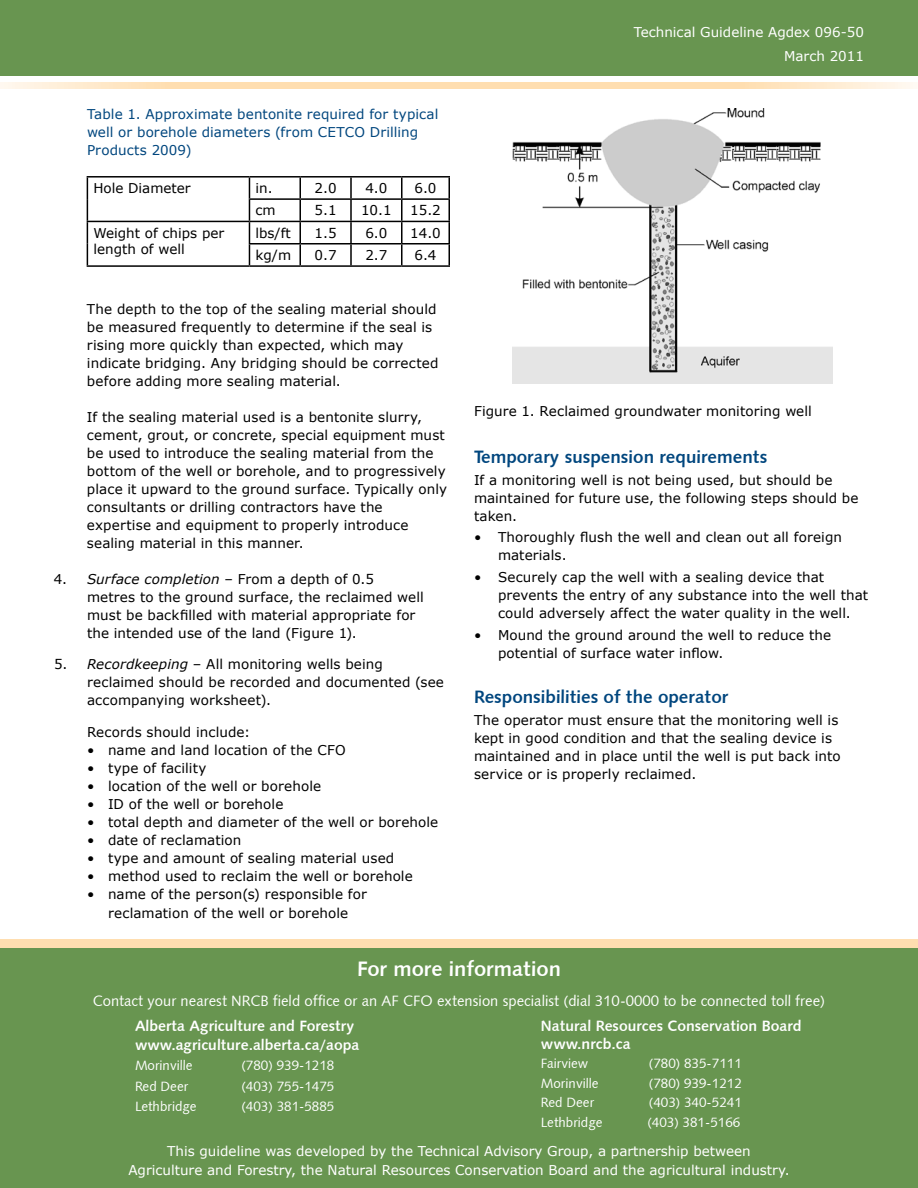
<style>
.page{position:relative;width:918px;height:1188px;background:#fff}
.page>*{position:absolute;margin:0;border:0;box-sizing:border-box;transform-origin:0 0}
.t1{font:21px "Humanist 531 BT Bold A";color:#fff}
.t2{font:18px "Humanist 531 BT Bold A";color:#00467e}
.t3{font:15px/19.5px "Humanist 531 BT Bold A";color:#fff}
.t4{font:15px "Humanist 531 BT Roman A";color:#fff}
.t5{font:13.5px/18px "Verdana";letter-spacing:.005em;color:#000}
.t6{font:13.5px/19.5px "Verdana";color:#fff;text-align:center}
.t7{font:13.5px "Humanist 531 BT Roman A";color:#fff}
.t8{font:13.5px/18px "Verdana";letter-spacing:.01em;color:#00467e}
.s1{font-style:italic}
</style>
<div class="page">
<div style="left:0;top:940px;width:918px;height:19px;background:#ffdeb0"></div>
<div style="left:0;top:948px;width:918px;height:240px;background:#689550"></div>
<div style="left:0;top:0;width:918px;height:76px;background:#689550"></div>
<svg style="left:0;top:82px;width:917px;height:6px;background:#ffe3bc"></svg>
<img style="left:513px;top:109px;width:320px;height:275px">
<hr style="left:87px;top:176px;width:162px;height:2px;background:#000">
<hr style="left:249px;top:176px;width:51px;height:2px;background:#000">
<hr style="left:300px;top:176px;width:51px;height:2px;background:#000">
<hr style="left:299px;top:178px;width:2px;height:20px;background:#000">
<hr style="left:351px;top:176px;width:51px;height:2px;background:#000">
<hr style="left:350px;top:178px;width:2px;height:20px;background:#000">
<hr style="left:402px;top:176px;width:48px;height:2px;background:#000">
<hr style="left:401px;top:178px;width:2px;height:20px;background:#000">
<hr style="left:448px;top:178px;width:2px;height:20px;background:#000">
<hr style="left:249px;top:198px;width:51px;height:2px;background:#000">
<hr style="left:300px;top:198px;width:51px;height:2px;background:#000">
<hr style="left:299px;top:200px;width:2px;height:21px;background:#000">
<hr style="left:351px;top:198px;width:51px;height:2px;background:#000">
<hr style="left:350px;top:200px;width:2px;height:21px;background:#000">
<hr style="left:402px;top:198px;width:48px;height:2px;background:#000">
<hr style="left:401px;top:200px;width:2px;height:21px;background:#000">
<hr style="left:448px;top:200px;width:2px;height:21px;background:#000">
<hr style="left:87px;top:221px;width:162px;height:1px;background:#000">
<hr style="left:249px;top:221px;width:51px;height:1px;background:#000">
<hr style="left:300px;top:221px;width:51px;height:1px;background:#000">
<hr style="left:299px;top:222px;width:2px;height:21px;background:#000">
<hr style="left:351px;top:221px;width:51px;height:1px;background:#000">
<hr style="left:350px;top:222px;width:2px;height:21px;background:#000">
<hr style="left:402px;top:221px;width:48px;height:1px;background:#000">
<hr style="left:401px;top:222px;width:2px;height:21px;background:#000">
<hr style="left:448px;top:222px;width:2px;height:21px;background:#000">
<svg style="left:87px;top:178px;width:1px;height:87px"></svg>
<hr style="left:249px;top:243px;width:51px;height:2px;background:#000">
<svg style="left:249px;top:178px;width:1px;height:87px"></svg>
<hr style="left:300px;top:243px;width:51px;height:2px;background:#000">
<hr style="left:299px;top:245px;width:2px;height:20px;background:#000">
<hr style="left:351px;top:243px;width:51px;height:2px;background:#000">
<hr style="left:350px;top:245px;width:2px;height:20px;background:#000">
<hr style="left:402px;top:243px;width:48px;height:2px;background:#000">
<hr style="left:401px;top:245px;width:2px;height:20px;background:#000">
<hr style="left:448px;top:245px;width:2px;height:20px;background:#000">
<hr style="left:87px;top:265px;width:162px;height:2px;background:#000">
<hr style="left:249px;top:265px;width:51px;height:2px;background:#000">
<hr style="left:300px;top:265px;width:51px;height:2px;background:#000">
<hr style="left:351px;top:265px;width:51px;height:2px;background:#000">
<hr style="left:402px;top:265px;width:48px;height:2px;background:#000">
<p class="t8" style="left:87px;top:105px;width:353px">Table 1. Approximate bentonite required for typical well or borehole diameters (from CETCO Drilling<br>Products 2009)</p>
<p class="t5" style="left:93px;top:179px;width:99px">Hole Diameter</p>
<p class="t5" style="left:255px;top:179px;width:19px">in.</p>
<p class="t5" style="left:315px;top:179px;width:24px">2.0</p>
<p class="t5" style="left:365px;top:179px;width:24px">4.0</p>
<p class="t5" style="left:414px;top:179px;width:24px">6.0</p>
<p class="t5" style="left:255px;top:201px;width:22px">cm</p>
<p class="t5" style="left:315px;top:201px;width:24px">5.1</p>
<p class="t5" style="left:361px;top:201px;width:32px">10.1</p>
<p class="t5" style="left:410px;top:201px;width:32px">15.2</p>
<p class="t5" style="left:93px;top:224px;width:132px;line-height:16.5px">Weight of chips per length of well</p>
<p class="t5" style="left:255px;top:223px;width:37px">lbs/ft</p>
<p class="t5" style="left:315px;top:223px;width:24px">1.5</p>
<p class="t5" style="left:365px;top:223px;width:24px">6.0</p>
<p class="t5" style="left:410px;top:223px;width:32px">14.0</p>
<p class="t5" style="left:255px;top:246px;width:37px">kg/m</p>
<p class="t5" style="left:315px;top:246px;width:24px">0.7</p>
<p class="t5" style="left:365px;top:246px;width:24px">2.7</p>
<p class="t5" style="left:414px;top:246px;width:24px">6.4</p>
<p class="t5" style="left:87px;top:299px;width:353px">The depth to the top of the sealing material should be measured frequently to determine if the seal is rising more quickly than expected, which may indicate bridging. Any bridging should be corrected before adding more sealing material.</p>
<p class="t5" style="left:87px;top:407px;width:362px">If the sealing material used is a bentonite slurry, cement, grout, or concrete, special equipment must be used to introduce the sealing material from the bottom of the well or borehole, and to progressively place it upward to the ground surface. Typically only consultants or drilling contractors have the expertise and equipment to properly introduce sealing material in this manner.</p>
<p class="t5" style="left:87px;top:569px;width:338px;text-indent:-33px">4. <span class="s1">Surface completion</span> – From a depth of 0.5 metres to the ground surface, the reclaimed well must be backfilled with material appropriate for the intended use of the land (Figure 1).</p>
<p class="t5" style="left:87px;top:655px;width:358px;text-indent:-33px">5. <span class="s1">Recordkeeping</span> – All monitoring wells being reclaimed should be recorded and documented (see accompanying worksheet).</p>
<p class="t5" style="left:87px;top:722px;width:165px">Records should include:</p>
<p class="t5" style="left:87px;top:740px;width:260px">• name and land location of the CFO</p>
<p class="t5" style="left:87px;top:758px;width:121px">• type of facility</p>
<p class="t5" style="left:87px;top:776px;width:236px">• location of the well or borehole</p>
<p class="t5" style="left:87px;top:794px;width:198px">• ID of the well or borehole</p>
<p class="t5" style="left:87px;top:812px;width:353px">• total depth and diameter of the well or borehole</p>
<p class="t5" style="left:87px;top:830px;width:156px">• date of reclamation</p>
<p class="t5" style="left:87px;top:848px;width:309px">• type and amount of sealing material used</p>
<p class="t5" style="left:87px;top:866px;width:327px">• method used to reclaim the well or borehole</p>
<p class="t5" style="left:87px;top:884px;width:281px;line-height:19.5px;text-align:center">• name of the person(s) responsible for reclamation of the well or borehole</p>
<p class="t6" style="left:634px;top:20px;width:232px;line-height:24px;text-align:right">Technical Guideline Agdex 096-50<br>March 2011</p>
<p class="t5" style="left:474px;top:402px;width:339px">Figure 1. Reclaimed groundwater monitoring well</p>
<h2 class="t2" style="left:474px;top:446px;width:295px">Temporary suspension requirements</h2>
<p class="t5" style="left:474px;top:471px;width:386px">If a monitoring well is not being used, but should be maintained for future use, the following steps should be taken.</p>
<p class="t5" style="left:498px;top:527px;width:345px;text-indent:-24px">• Thoroughly flush the well and clean out all foreign materials.</p>
<p class="t5" style="left:498px;top:568px;width:372px;text-indent:-24px">• Securely cap the well with a sealing device that prevents the entry of any substance into the well that could adversely affect the water quality in the well.</p>
<p class="t5" style="left:498px;top:626px;width:335px;text-indent:-24px">• Mound the ground around the well to reduce the potential of surface water inflow.</p>
<h2 class="t2" style="left:474px;top:686px;width:256px">Responsibilities of the operator</h2>
<p class="t5" style="left:474px;top:711px;width:368px">The operator must ensure that the monitoring well is kept in good condition and that the sealing device is maintained and in place until the well is put back into service or is properly reclaimed.</p>
<h1 class="t1" style="left:357px;top:956px;width:205px">For more information</h1>
<p class="t4" style="left:93px;top:991px;width:734px">Contact your nearest NRCB field office or an AF CFO extension specialist (dial 310-0000 to be connected toll free)</p>
<p class="t3" style="left:541px;top:1016px;width:262px;line-height:18px">Natural Resources Conservation Board www.nrcb.ca</p>
<p class="t7" style="left:541px;top:1055px;width:49px">Fairview</p>
<p class="t7" style="left:649px;top:1055px;width:94px">(780) 835-7111</p>
<p class="t7" style="left:541px;top:1074px;width:59px">Morinville</p>
<p class="t7" style="left:649px;top:1074px;width:94px">(780) 939-1212</p>
<p class="t7" style="left:541px;top:1094px;width:55px">Red Deer</p>
<p class="t7" style="left:649px;top:1094px;width:94px">(403) 340-5241</p>
<p class="t7" style="left:541px;top:1113px;width:63px">Lethbridge</p>
<p class="t7" style="left:647px;top:1113px;width:94px">(403) 381-5166</p>
<p class="t6" style="left:128px;top:1140px;width:663px">This guideline was developed by the Technical Advisory Group, a partnership between<br>Agriculture and Forestry, the Natural Resources Conservation Board and the agricultural industry.</p>
<p class="t3" style="left:135px;top:1015px;width:226px">Alberta Agriculture and Forestry www.agriculture.alberta.ca/aopa</p>
<p class="t7" style="left:135px;top:1056px;width:59px">Morinville</p>
<p class="t7" style="left:242px;top:1056px;width:94px">(780) 939-1218</p>
<p class="t7" style="left:135px;top:1078px;width:55px">Red Deer</p>
<p class="t7" style="left:242px;top:1078px;width:94px">(403) 755-1475</p>
<p class="t7" style="left:135px;top:1098px;width:63px">Lethbridge</p>
<p class="t7" style="left:242px;top:1098px;width:94px">(403) 381-5885</p>
</div>
